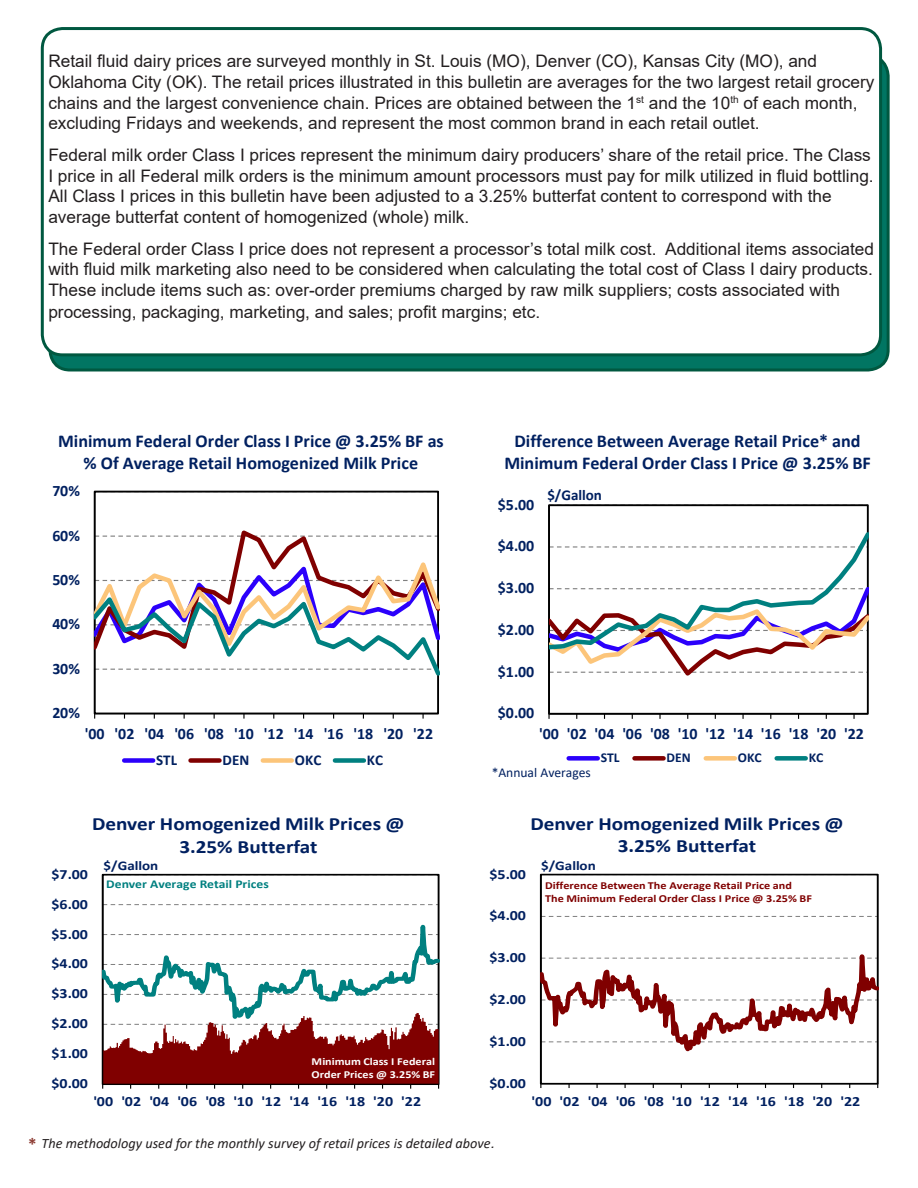
<style>
.page{position:relative;width:918px;height:1188px;background:#fff}
.page>*{position:absolute;margin:0;border:0;box-sizing:border-box;transform-origin:0 0}
.t1{font:700 18.75px/23px "Calibri";color:#002060;text-align:center;scale:1.13 1}
.t2{font:700 18.75px/22.8px "Calibri";color:#002060;text-align:center;scale:1.14 1}
.t3{font:700 18.15px/22px "Calibri";color:#002060;text-align:center}
.t4{font:700 18px/22px "Calibri";color:#002060;text-align:center}
.t5{font:17.25px/20.7px "Arial";color:#231f20}
.t6{font:700 17.25px "Calibri";color:#8c3a31}
.t7{font:700 15.9px "Calibri";letter-spacing:.005em;color:#002060}
.t8{font:700 15px "Calibri";color:#002060}
.t9{font:italic 14.25px "Calibri";color:#231f20}
.t10{font:700 14.1px "Calibri";letter-spacing:.005em;color:#002060;scale:1.13 1}
.t11{font:700 14.1px "Calibri";letter-spacing:.005em;color:#002060;scale:1.14 1}
.t12{font:13.5px "Calibri";letter-spacing:-.005em;color:#002060}
.t13{font:700 13.5px "Calibri";color:#002060}
.t14{font:700 13.35px "Calibri";color:#002060;scale:1.13 1}
.t15{font:700 13.2px "Calibri";color:#002060;scale:1.14 1}
.t16{font:700 12px "Calibri";color:#008080;scale:1.13 1}
.t17{font:700 10.65px/13px "Calibri";color:#800000;scale:1.14 1}
.t18{font:700 10.65px/13px "Calibri";color:#fff;scale:1.13 1}
.s1{font-family:"Arial";font-size:15px}
</style>
<div class="page">
<div style="left:94px;top:491px;width:345px;height:223px;border:2px solid #000"></div>
<hr style="left:94px;top:492px;width:1px;height:222px;background:#000">
<hr style="left:95px;top:713px;width:343px;height:1px;background:#000">
<svg style="left:95px;top:526px;width:344px;height:26px"></svg>
<svg style="left:95px;top:552px;width:344px;height:127px"></svg>
<div style="left:124px;top:758px;width:29px;height:5px;background:#2b00fb"></div>
<div style="left:191px;top:758px;width:28px;height:5px;background:#800000"></div>
<div style="left:263px;top:758px;width:29px;height:5px;background:#fcc57a"></div>
<div style="left:335px;top:758px;width:29px;height:5px;background:#008080"></div>
<div style="left:548px;top:504px;width:321px;height:211px;border:2px solid #000"></div>
<hr style="left:548px;top:505px;width:2px;height:209px;background:#000">
<hr style="left:549px;top:713px;width:319px;height:1px;background:#000">
<svg style="left:549px;top:528px;width:320px;height:152px"></svg>
<div style="left:569px;top:756px;width:29px;height:5px;background:#2b00fb"></div>
<div style="left:635px;top:756px;width:29px;height:5px;background:#800000"></div>
<div style="left:706px;top:756px;width:29px;height:5px;background:#fcc57a"></div>
<div style="left:777px;top:756px;width:29px;height:5px;background:#008080"></div>
<hr style="left:102px;top:875px;width:1px;height:209px;background:#000">
<svg style="left:102px;top:1059px;width:337px;height:30px;background:#892020"></svg>
<svg style="left:103px;top:875px;width:337px;height:184px"></svg>
<hr style="left:540px;top:875px;width:1px;height:209px;background:#000">
<svg style="left:541px;top:875px;width:338px;height:210px"></svg>
<div style="left:50px;top:56px;width:838px;height:314px;background:#017562;border-radius:20px"></div>
<div style="left:42px;top:29px;width:839px;height:326px;background:#fff;border-radius:20px"></div>
<div style="left:41px;top:27px;width:841px;height:329px;border:3px solid #005840;border-radius:20px"></div>
<p class="t5" style="left:48px;top:51px;width:828px">Retail fluid dairy prices are surveyed monthly in St. Louis (MO), Denver (CO), Kansas City (MO), and Oklahoma City (OK). The retail prices illustrated in this bulletin are averages for the two largest retail grocery chains and the largest convenience chain. Prices are obtained between the 1<sup>st</sup> and the 10<sup>th</sup> of each month, excluding Fridays and weekends, and represent the most common brand in each retail outlet.</p>
<p class="t5" style="left:48px;top:144px;width:827px">Federal milk order Class I prices represent the minimum dairy producers’ share of the retail price. The Class I price in all Federal milk orders is the minimum amount processors must pay for milk utilized in fluid bottling.<br>All Class I prices in this bulletin have been adjusted to a 3.25% butterfat content to correspond with the average butterfat content of homogenized (whole) milk.</p>
<p class="t5" style="left:48px;top:238px;width:827px">The Federal order Class I price does not represent a processor’s total milk cost. Additional items associated with fluid milk marketing also need to be considered when calculating the total cost of Class I dairy products.<br>These include items such as: over-order premiums charged by raw milk suppliers; costs associated with processing, packaging, marketing, and sales; profit margins; etc.</p>
<p class="t3" style="left:58px;top:430px;width:387px">Minimum Federal Order Class I Price @ 3.25% BF as % Of Average Retail Homogenized Milk Price</p>
<p class="t7" style="left:52px;top:480px;width:29px">70%</p>
<p class="t7" style="left:52px;top:524px;width:29px">60%</p>
<p class="t7" style="left:52px;top:568px;width:29px">50%</p>
<p class="t7" style="left:52px;top:613px;width:29px">40%</p>
<p class="t7" style="left:52px;top:657px;width:29px">30%</p>
<p class="t7" style="left:52px;top:702px;width:29px">20%</p>
<p class="t7" style="left:85px;top:722px;width:350px">'00 '02 '04 '06 '08 '10 '12 '14 '16 '18 '20 '22</p>
<p class="t8" style="left:156px;top:749px;width:22px">STL</p>
<p class="t8" style="left:223px;top:749px;width:28px">DEN</p>
<p class="t8" style="left:295px;top:749px;width:28px">OKC</p>
<p class="t8" style="left:367px;top:749px;width:18px">KC</p>
<p class="t1" style="left:92px;top:812px;width:278px">Denver Homogenized Milk Prices @<br>3.25% Butterfat</p>
<p class="t14" style="left:104px;top:857px;width:50px">$/Gallon</p>
<p class="t16" style="left:106px;top:876px;width:145px">Denver Average Retail Prices</p>
<p class="t10" style="left:52px;top:864px;width:34px">$7.00</p>
<p class="t10" style="left:52px;top:894px;width:34px">$6.00</p>
<p class="t10" style="left:52px;top:924px;width:34px">$5.00</p>
<p class="t10" style="left:52px;top:954px;width:34px">$4.00</p>
<p class="t10" style="left:52px;top:984px;width:34px">$3.00</p>
<p class="t10" style="left:52px;top:1014px;width:34px">$2.00</p>
<p class="t10" style="left:52px;top:1044px;width:34px">$1.00</p>
<p class="t10" style="left:52px;top:1073px;width:34px">$0.00</p>
<p class="t18" style="left:312px;top:1055px;width:111px">Minimum Class I Federal<br>Order Prices @ 3.25% BF</p>
<p class="t10" style="left:93px;top:1092px;width:292px">'00 '02 '04 '06 '08 '10 '12 '14 '16 '18 '20 '22</p>
<p class="t4" style="left:504px;top:430px;width:368px">Difference Between Average Retail Price* and<br>Minimum Federal Order Class I Price @ 3.25% BF</p>
<p class="t8" style="left:547px;top:485px;width:56px">$/Gallon</p>
<p class="t7" style="left:498px;top:493px;width:38px">$5.00</p>
<p class="t7" style="left:498px;top:535px;width:38px">$4.00</p>
<p class="t7" style="left:498px;top:577px;width:38px">$3.00</p>
<p class="t7" style="left:498px;top:618px;width:38px">$2.00</p>
<p class="t7" style="left:498px;top:660px;width:38px">$1.00</p>
<p class="t7" style="left:498px;top:702px;width:38px">$0.00</p>
<p class="t7" style="left:539px;top:722px;width:326px">'00 '02 '04 '06 '08 '10 '12 '14 '16 '18 '20 '22</p>
<p class="t13" style="left:601px;top:748px;width:20px">STL</p>
<p class="t13" style="left:667px;top:748px;width:26px">DEN</p>
<p class="t13" style="left:738px;top:748px;width:25px">OKC</p>
<p class="t13" style="left:809px;top:748px;width:16px">KC</p>
<p class="t12" style="left:492px;top:763px;width:101px">*Annual Averages</p>
<p class="t2" style="left:530px;top:812px;width:276px">Denver Homogenized Milk Prices @<br>3.25% Butterfat</p>
<p class="t15" style="left:541px;top:856px;width:50px">$/Gallon</p>
<p class="t17" style="left:545px;top:879px;width:235px">Difference Between The Average Retail Price and<br>The Minimum Federal Order Class I Price @ 3.25% BF</p>
<p class="t11" style="left:490px;top:864px;width:33px">$5.00</p>
<p class="t11" style="left:490px;top:906px;width:33px">$4.00</p>
<p class="t11" style="left:490px;top:948px;width:33px">$3.00</p>
<p class="t11" style="left:490px;top:989px;width:33px">$2.00</p>
<p class="t11" style="left:490px;top:1031px;width:33px">$1.00</p>
<p class="t11" style="left:490px;top:1073px;width:33px">$0.00</p>
<p class="t11" style="left:532px;top:1091px;width:290px">'00 '02 '04 '06 '08 '10 '12 '14 '16 '18 '20 '22</p>
<p class="t6" style="left:28px;top:1133px;width:10px">*</p>
<p class="t9" style="left:42px;top:1134px;width:455px">The methodology used for the monthly survey of retail prices is detailed above<span class="s1">.</span></p>
</div>
